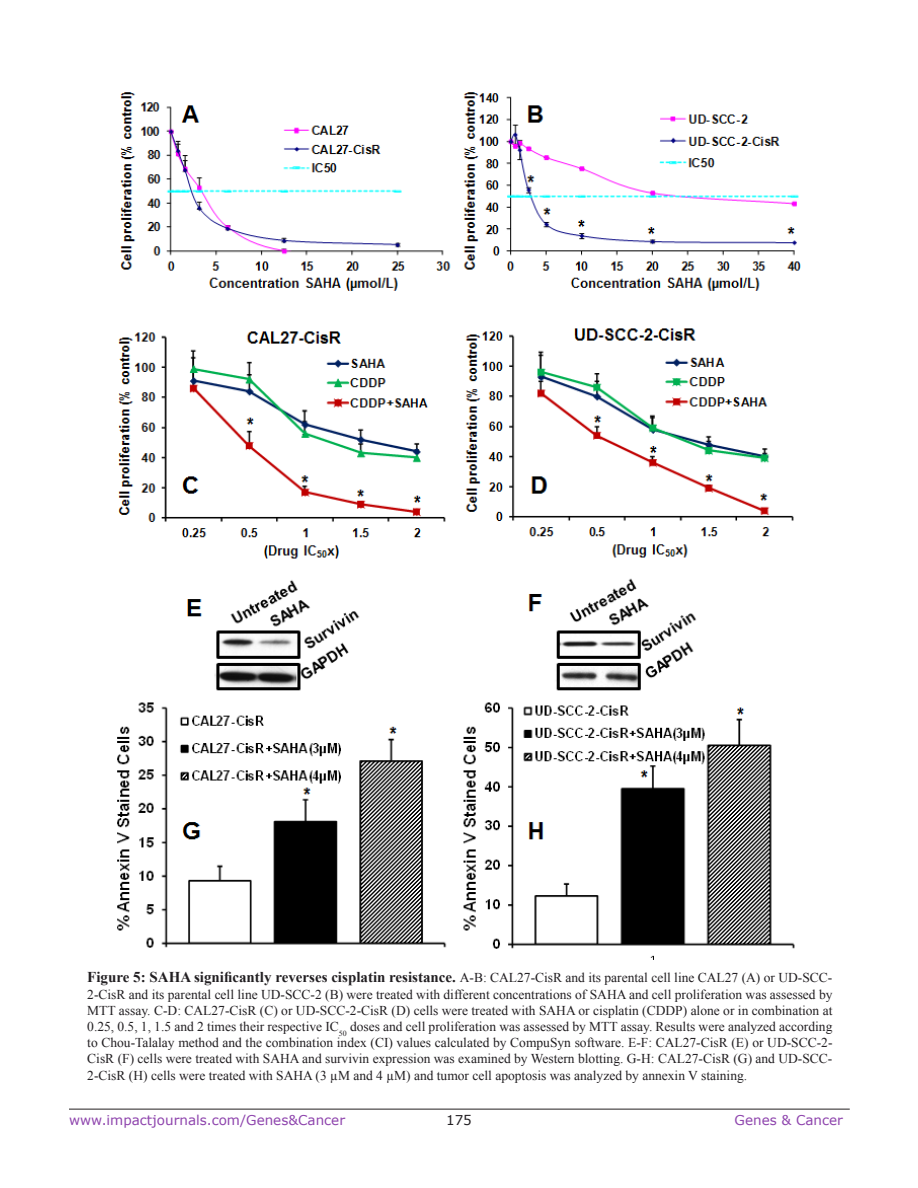
<style>
.page{position:relative;width:918px;height:1188px;background:#fff}
.page>*{position:absolute;margin:0;border:0;box-sizing:border-box;transform-origin:0 0}
.FigureText{font:700 15px "Times New Roman";color:#221f22}
.FigureText-2{font:13.5px/16.2px "Times New Roman";color:#221f22;text-align:justify}
.t1{font:13.5px "Verdana";color:#8e44ad}
.t2{font:13.5px "Verdana";color:#221f22}
.s1{font-weight:400;font-size:13.5px}
</style>
<div class="page">
<hr style="left:69px;top:1109px;width:781px;height:1px;background:#231f20">
<img style="left:117px;top:92px;width:684px;height:868px">
<p class="FigureText" style="left:87px;top:967px;width:747px">Figure 5: SAHA significantly reverses cisplatin resistance. <span class="s1">A-B: CAL27-CisR and its parental cell line CAL27 (A) or UD-SCC-</span></p>
<p class="FigureText-2" style="left:87px;top:986px;width:747px">2-CisR and its parental cell line UD-SCC-2 (B) were treated with different concentrations of SAHA and cell proliferation was assessed by MTT assay. C-D: CAL27-CisR (C) or UD-SCC-2-CisR (D) cells were treated with SAHA or cisplatin (CDDP) alone or in combination at 0.25, 0.5, 1, 1.5 and 2 times their respective IC<sub>50</sub> doses and cell proliferation was assessed by MTT assay. Results were analyzed according to Chou-Talalay method and the combination index (CI) values calculated by CompuSyn software. E-F: CAL27-CisR (E) or UD-SCC-2- CisR (F) cells were treated with SAHA and survivin expression was examined by Western blotting. G-H: CAL27-CisR (G) and UD-SCC-2-CisR (H) cells were treated with SAHA (3 µM and 4 µM) and tumor cell apoptosis was analyzed by annexin V staining.</p>
<p class="t1" style="left:69px;top:1111px;width:278px">www.impactjournals.com/Genes&amp;Cancer</p>
<p class="t2" style="left:446px;top:1111px;width:27px">175</p>
<p class="t1" style="left:735px;top:1111px;width:110px">Genes &amp; Cancer</p>
</div>
